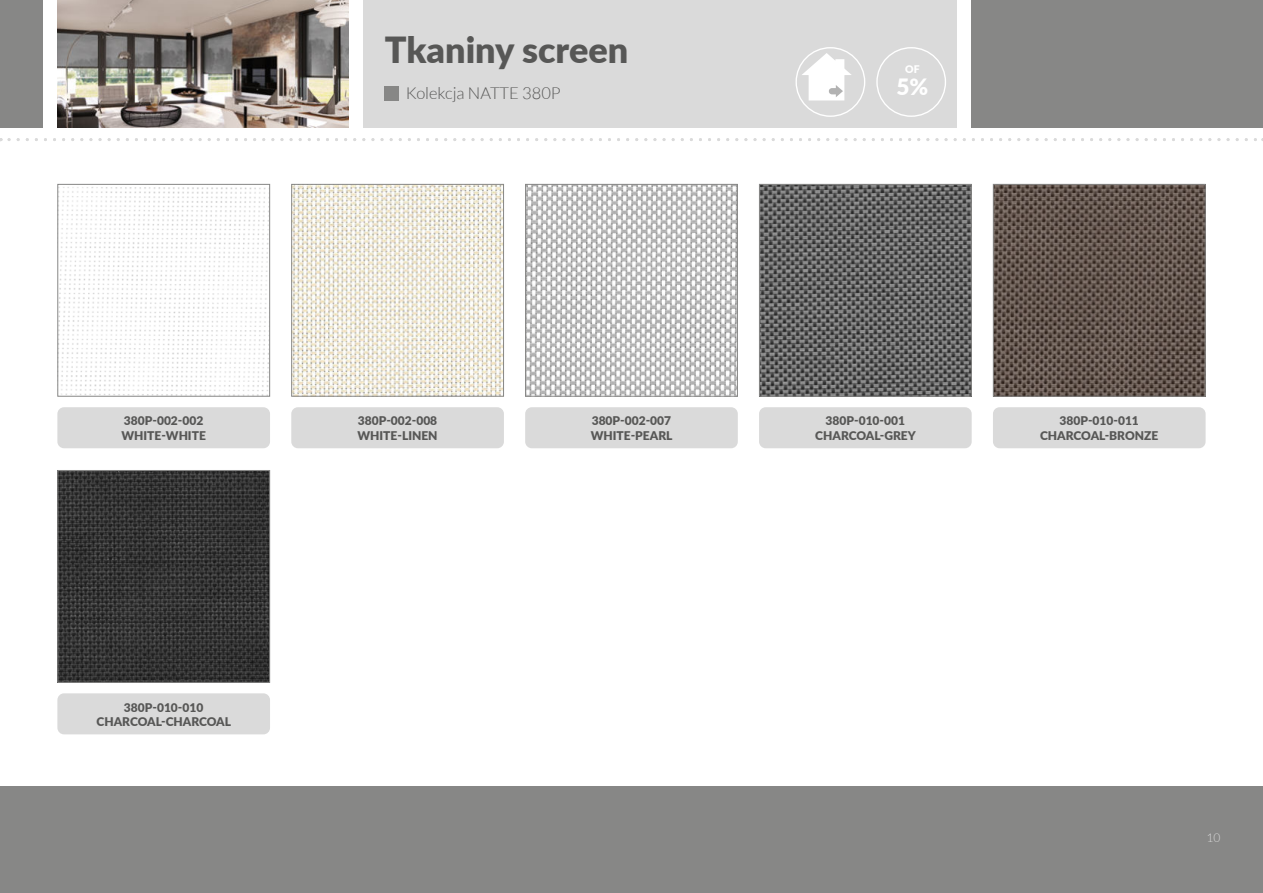
<style>
.page{position:relative;width:1263px;height:893px;background:#fff}
.page>*{position:absolute;margin:0;border:0;box-sizing:border-box;transform-origin:0 0}
.t1{font:900 36px "Lato";color:#575756}
.t2{font:900 22.5px "Lato";color:#fff}
.t3{font:300 16.5px "Lato";color:#575756}
.t4{font:900 12px/14.4px "Lato";color:#575756}
.t5{font:300 12px "Lato";color:#dadada}
.t6{font:900 10.5px "Lato";color:#fff}
</style>
<div class="page">
<div style="left:0;top:0;width:43px;height:128px;background:#878786"></div>
<div style="left:972px;top:0;width:291px;height:128px;background:#878786"></div>
<svg style="left:9px;top:138px;width:1254px;height:3px"></svg>
<div style="left:364px;top:0;width:593px;height:128px;background:#dadada"></div>
<div style="left:385px;top:87px;width:14px;height:14px;background:#878786"></div>
<div style="left:0;top:787px;width:1263px;height:106px;background:#878786"></div>
<img style="left:57px;top:0;width:292px;height:128px">
<img style="left:59px;top:187px;width:209px;height:208px">
<div style="left:57px;top:184px;width:213px;height:213px;border:1px solid #878786"></div>
<div style="left:57px;top:407px;width:213px;height:41px;background:#dadada;border-radius:7px"></div>
<div style="left:291px;top:407px;width:213px;height:41px;background:#dadada;border-radius:7px"></div>
<div style="left:759px;top:407px;width:213px;height:41px;background:#dadada;border-radius:7px"></div>
<div style="left:525px;top:407px;width:213px;height:41px;background:#dadada;border-radius:7px"></div>
<div style="left:993px;top:407px;width:212px;height:41px;background:#dadada;border-radius:7px"></div>
<img style="left:293px;top:186px;width:209px;height:209px">
<div style="left:291px;top:184px;width:213px;height:213px;border:1px solid #878786"></div>
<img style="left:761px;top:186px;width:209px;height:209px">
<div style="left:759px;top:184px;width:213px;height:213px;border:1px solid #878786"></div>
<img style="left:995px;top:186px;width:208px;height:209px">
<div style="left:993px;top:184px;width:212px;height:213px;border:1px solid #878786"></div>
<img style="left:527px;top:186px;width:209px;height:209px">
<div style="left:525px;top:184px;width:213px;height:213px;border:1px solid #878786"></div>
<img style="left:59px;top:472px;width:209px;height:209px">
<div style="left:57px;top:470px;width:213px;height:213px;border:1px solid #878786"></div>
<div style="left:57px;top:693px;width:213px;height:41px;background:#dadada;border-radius:7px"></div>
<div style="left:795px;top:47px;width:70px;height:70px;border:1px solid #fff;border-radius:50%"></div>
<svg style="left:801px;top:53px;width:51px;height:47px"></svg>
<div style="left:876px;top:47px;width:70px;height:70px;border:1px solid #fff;border-radius:50%"></div>
<h1 class="t1" style="left:385px;top:36px;width:245px">Tkaniny screen</h1>
<h3 class="t3" style="left:406px;top:84px;width:157px">Kolekcja NATTE 380P</h3>
<p class="t6" style="left:905px;top:65px;width:16px">OF</p>
<h2 class="t2" style="left:896px;top:70px;width:33px">5%</h2>
<p class="t4" style="left:121px;top:413px;width:86px">380P-002-002<br>WHITE-WHITE</p>
<p class="t4" style="left:357px;top:413px;width:82px">380P-002-008<br>WHITE-LINEN</p>
<p class="t4" style="left:815px;top:413px;width:102px;text-align:center">380P-010-001<br>CHARCOAL-GREY</p>
<p class="t4" style="left:591px;top:413px;width:83px">380P-002-007<br>WHITE-PEARL</p>
<p class="t4" style="left:1040px;top:413px;width:120px;text-align:center">380P-010-011<br>CHARCOAL-BRONZE</p>
<p class="t4" style="left:97px;top:699px;width:136px;text-align:center">380P-010-010<br>CHARCOAL-CHARCOAL</p>
<p class="t5" style="left:1206px;top:831px;width:15px">10</p>
</div>
